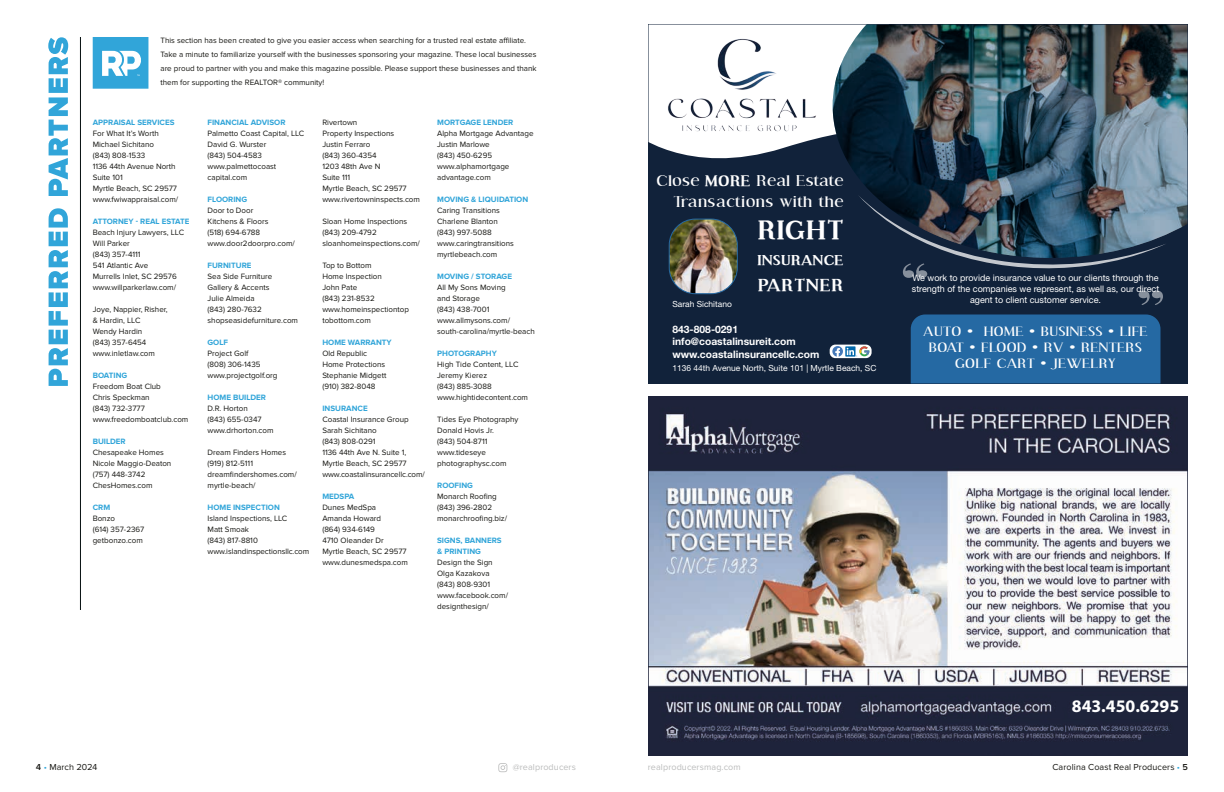
<style>
.page{position:relative;width:1224px;height:792px;background:#fff}
.page>*{position:absolute;margin:0;border:0;box-sizing:border-box;transform-origin:0 0}
.t1{font:600 55.2px "Playfair Display";color:#fff;scale:1.32 1}
.t2{font:700 24.7px "Effloresce";letter-spacing:.03em;color:#fff;scale:1.32 1}
.t3{font:700 17.7px "Myriad Pro";color:#fff}
.t4{font:700 16.1px "Effloresce";letter-spacing:.05em;color:#fff;scale:1.32 1}
.t5{font:14.2px/21px "Effloresce";letter-spacing:.025em;color:#fff;text-align:right;scale:1.32 1}
.t6{font:700 13.3px "Effloresce";letter-spacing:.025em;color:#fff;scale:1.32 1}
.t7{font:12.3px/15.8px "Effloresce";letter-spacing:.025em;color:#fff;text-align:center;scale:1.32 1}
.t8{font:700 10.3px/12.3px "Helvetica Neue LT Std";color:#fff}
.t9{font:9px/11px "Helvetica Neue LT Std";color:#fff;text-align:center}
.t10{font:9px "Proxima Nova";letter-spacing:.01em;color:#171713}
.t11{font:9px "Proxima Nova";letter-spacing:.01em;color:#bbbcbc}
.t12{font:8.4px "Helvetica Neue LT Std";color:#fff}
.t13{font:8px/11px "Proxima Nova";color:#171713}
.t14{font:700 8px/11px "Proxima Nova";color:#31a5d9}
.s1{font-weight:700}
.s2{font-weight:600}
.s3{color:#31a5d9}
</style>
<div class="page">
<svg style="left:498px;top:763px;width:9px;height:9px"></svg>
<hr style="left:80px;top:37px;width:1px;height:573px;background:#060f10">
<svg style="left:48px;top:37px;width:20px;height:349px"></svg>
<svg style="left:93px;top:37px;width:55px;height:52px"></svg>
<img style="left:648px;top:396px;width:540px;height:360px">
<img style="left:648px;top:24px;width:540px;height:360px">
<img style="left:669px;top:219px;width:68px;height:75px">
<div style="left:669px;top:219px;width:69px;height:75px;border:1px solid #2569a3;border-radius:26px"></div>
<p class="t13" style="left:160px;top:34px;width:378px;line-height:14px">This section has been created to give you easier access when searching for a trusted real estate affiliate.<br>Take a minute to familiarize yourself with the businesses sponsoring your magazine. These local businesses are proud to partner with you and make this magazine possible. Please support these businesses and thank them for supporting the REALTOR® community!</p>
<p class="t14" style="left:93px;top:118px;width:83px">APPRAISAL SERVICES</p>
<p class="t13" style="left:93px;top:128px;width:87px">For What It’s Worth<br>Michael Sichitano<br>(843) 808-1533<br>1136 44th Avenue North<br>Suite 101<br>Myrtle Beach, SC 29577 www.fwiwappraisal.com/</p>
<p class="t14" style="left:93px;top:217px;width:98px">ATTORNEY - REAL ESTATE</p>
<p class="t13" style="left:93px;top:227px;width:93px">Beach Injury Lawyers, LLC<br>Will Parker<br>(843) 357-4111<br>541 Atlantic Ave<br>Murrells Inlet, SC 29576 www.willparkerlaw.com/</p>
<p class="t13" style="left:93px;top:304px;width:76px">Joye, Nappier, Risher, &amp; Hardin, LLC<br>Wendy Hardin<br>(843) 357-6454 www.inletlaw.com</p>
<p class="t14" style="left:93px;top:371px;width:36px">BOATING</p>
<p class="t13" style="left:93px;top:381px;width:97px">Freedom Boat Club<br>Chris Speckman<br>(843) 732-3777 www.freedomboatclub.com</p>
<p class="t14" style="left:93px;top:437px;width:35px">BUILDER</p>
<p class="t13" style="left:93px;top:447px;width:80px">Chesapeake Homes<br>Nicole Maggio-Deaton (757) 448-3742<br>ChesHomes.com</p>
<p class="t14" style="left:93px;top:503px;width:19px">CRM</p>
<p class="t13" style="left:93px;top:513px;width:53px">Bonzo<br>(614) 357-2367 getbonzo.com</p>
<p class="t14" style="left:208px;top:118px;width:80px">FINANCIAL ADVISOR</p>
<p class="t13" style="left:208px;top:128px;width:98px">Palmetto Coast Capital, LLC<br>David G. Wurster<br>(843) 504-4583 www.palmettocoast capital.com</p>
<p class="t14" style="left:208px;top:195px;width:41px">FLOORING</p>
<p class="t13" style="left:208px;top:205px;width:89px">Door to Door<br>Kitchens &amp; Floors<br>(518) 694-6788 www.door2doorpro.com/</p>
<p class="t14" style="left:208px;top:261px;width:45px">FURNITURE</p>
<p class="t13" style="left:208px;top:271px;width:92px">Sea Side Furniture<br>Gallery &amp; Accents<br>Julie Almeida<br>(843) 280-7632 shopseasidefurniture.com</p>
<p class="t14" style="left:208px;top:338px;width:22px">GOLF</p>
<p class="t13" style="left:208px;top:348px;width:71px">Project Golf<br>(808) 306-1435 www.projectgolf.org</p>
<p class="t14" style="left:208px;top:393px;width:60px">HOME BUILDER</p>
<p class="t13" style="left:208px;top:403px;width:68px">D.R. Horton<br>(843) 655-0347 www.drhorton.com</p>
<p class="t13" style="left:208px;top:447px;width:91px">Dream Finders Homes (919) 812-5111 dreamfindershomes.com/ myrtle-beach/</p>
<p class="t14" style="left:208px;top:503px;width:74px">HOME INSPECTION</p>
<p class="t13" style="left:208px;top:513px;width:103px">Island Inspections, LLC<br>Matt Smoak<br>(843) 817-8810 www.islandinspectionsllc.com</p>
<p class="t14" style="left:437px;top:118px;width:78px">MORTGAGE LENDER</p>
<p class="t13" style="left:437px;top:128px;width:98px">Alpha Mortgage Advantage<br>Justin Marlowe<br>(843) 450-6295 www.alphamortgage advantage.com</p>
<p class="t14" style="left:437px;top:195px;width:93px">MOVING &amp; LIQUIDATION</p>
<p class="t13" style="left:437px;top:205px;width:78px">Caring Transitions<br>Charlene Blanton (843) 997-5088 www.caringtransitions myrtlebeach.com</p>
<p class="t14" style="left:437px;top:272px;width:76px">MOVING / STORAGE</p>
<p class="t13" style="left:437px;top:282px;width:99px">All My Sons Moving<br>and Storage<br>(843) 438-7001 www.allmysons.com/ south-carolina/myrtle-beach</p>
<p class="t14" style="left:437px;top:349px;width:61px">PHOTOGRAPHY</p>
<p class="t13" style="left:437px;top:359px;width:92px">High Tide Content, LLC<br>Jeremy Kierez<br>(843) 885-3088 www.hightidecontent.com</p>
<p class="t13" style="left:437px;top:414px;width:83px">Tides Eye Photography<br>Donald Hovis Jr.<br>(843) 504-8711 www.tideseye photographysc.com</p>
<p class="t14" style="left:437px;top:481px;width:37px">ROOFING</p>
<p class="t13" style="left:437px;top:491px;width:71px">Monarch Roofing (843) 396-2802 monarchroofing.biz/</p>
<p class="t14" style="left:437px;top:536px;width:66px">SIGNS, BANNERS &amp; PRINTING</p>
<p class="t13" style="left:437px;top:557px;width:72px">Design the Sign<br>Olga Kazakova (843) 808-9301 www.facebook.com/ designthesign/</p>
<p class="t13" style="left:322px;top:117px;width:99px">Rivertown<br>Property Inspections<br>Justin Ferraro<br>(843) 360-4354<br>1203 48th Ave N<br>Suite 111<br>Myrtle Beach, SC 29577 www.rivertowninspects.com</p>
<p class="t13" style="left:322px;top:216px;width:99px">Sloan Home Inspections (843) 209-4792 sloanhomeinspections.com/</p>
<p class="t13" style="left:322px;top:260px;width:88px">Top to Bottom<br>Home Inspection<br>John Pate<br>(843) 231-8532 www.homeinspectiontop tobottom.com</p>
<p class="t14" style="left:322px;top:338px;width:71px">HOME WARRANTY</p>
<p class="t13" style="left:322px;top:348px;width:66px">Old Republic<br>Home Protections<br>Stephanie Midgett (910) 382-8048</p>
<p class="t14" style="left:322px;top:404px;width:47px">INSURANCE</p>
<p class="t13" style="left:322px;top:414px;width:104px">Coastal Insurance Group<br>Sarah Sichitano<br>(843) 808-0291<br>1136 44th Ave N. Suite 1,<br>Myrtle Beach, SC 29577 www.coastalinsurancellc.com/</p>
<p class="t14" style="left:322px;top:492px;width:33px">MEDSPA</p>
<p class="t13" style="left:322px;top:502px;width:87px">Dunes MedSpa<br>Amanda Howard<br>(864) 934-6149<br>4710 Oleander Dr<br>Myrtle Beach, SC 29577 www.dunesmedspa.com</p>
<h3 class="t5" style="left:657px;top:171px;width:143px">Close <span class="s1">MORE</span> Real Estate<br>Transactions with the</h3>
<h2 class="t2" style="left:758px;top:216px;width:66px">RIGHT</h2>
<h3 class="t6" style="left:758px;top:253px;width:66px">INSURANCE</h3>
<h3 class="t4" style="left:758px;top:276px;width:66px">PARTNER</h3>
<p class="t12" style="left:673px;top:299px;width:61px">Sarah Sichitano</p>
<p class="t8" style="left:673px;top:323px;width:148px">843-808-0291 info@coastalinsureit.com www.coastalinsurancellc.com</p>
<p class="t12" style="left:673px;top:363px;width:205px">1136 44th Avenue North, Suite 101 | Myrtle Beach, SC</p>
<h1 class="t1" style="left:900px;top:246px;width:23px">“</h1>
<p class="t9" style="left:912px;top:273px;width:249px">We work to provide insurance value to our clients through the strength of the companies we represent, as well as, our direct agent to client customer service.</p>
<h1 class="t1" style="left:1136px;top:273px;width:23px">”</h1>
<h3 class="t7" style="left:923px;top:324px;width:172px">AUTO • HOME • BUSINESS • LIFE<br>BOAT • FLOOD • RV • RENTERS<br>GOLF CART • JEWELRY</h3>
<h3 class="t3" style="left:1072px;top:695px;width:109px">843.450.6295</h3>
<p class="t10" style="left:36px;top:762px;width:63px"><span class="s2">4</span> <span class="s3">•</span> March 2024</p>
<p class="t11" style="left:513px;top:762px;width:65px">@realproducers</p>
<p class="t11" style="left:648px;top:762px;width:94px">realproducersmag.com</p>
<p class="t10" style="left:1052px;top:762px;width:137px">Carolina Coast Real Producers <span class="s3">•</span> <span class="s2">5</span></p>
</div>
